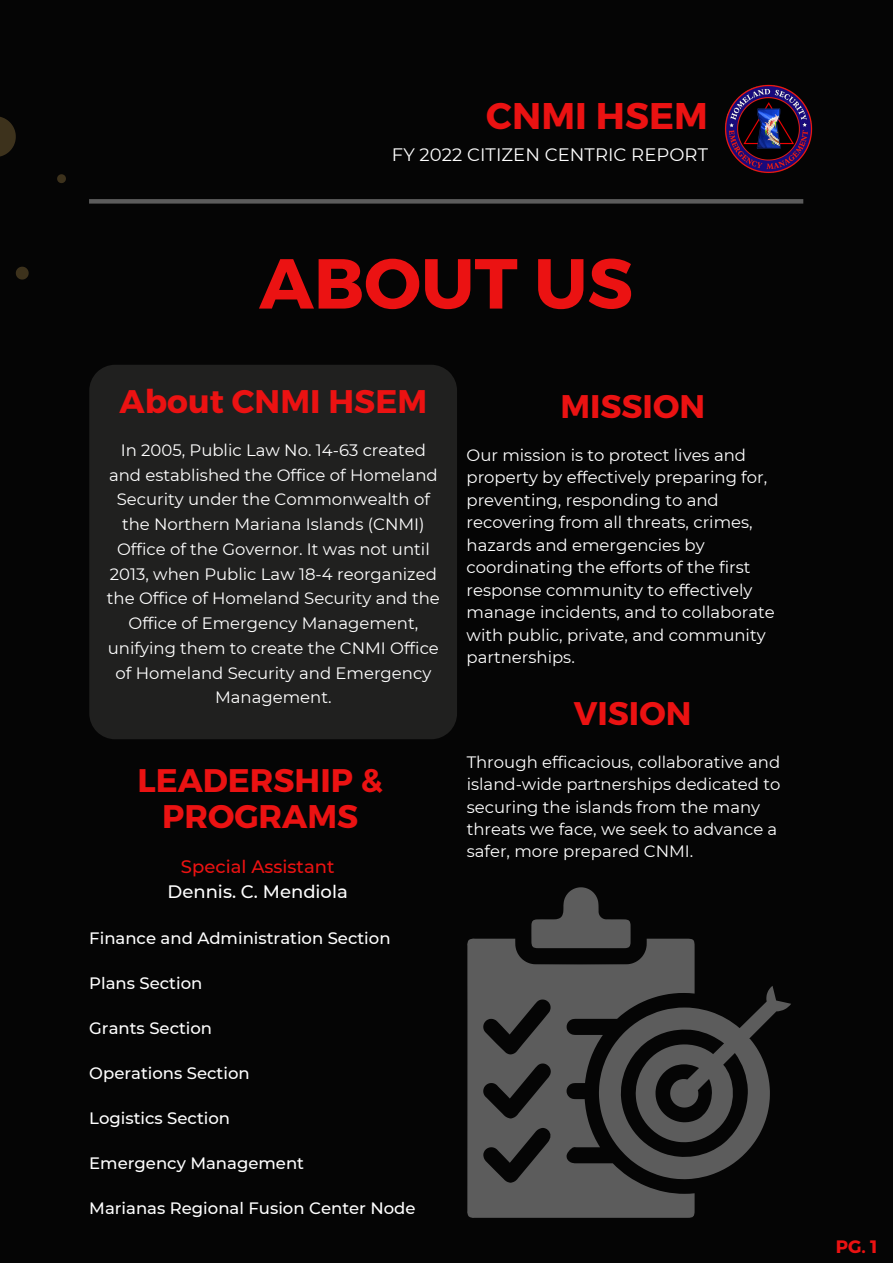
<style>
.page{position:relative;width:893px;height:1264px;background:#fff}
.page>*{position:absolute;margin:0;border:0;box-sizing:border-box;transform-origin:0 0}
.t1{font:700 70.65px "Montserrat";color:#eb1212}
.t2{font:700 37.05px "Montserrat";letter-spacing:.005em;color:#eb1212}
.t3{font:700 32.7px/36px "Montserrat";color:#eb1212;text-align:center}
.t4{font:18px "Montserrat";letter-spacing:.005em;color:#fff}
.t5{font:500 18px "Montserrat";color:#fff}
.t6{font:500 18px "Montserrat";color:#eb1212}
.t7{font:700 18px "Montserrat";color:#eb1212}
.t8{font:16.5px/22.5px "Montserrat";color:#fff}
.t9{font:500 16.5px "Montserrat";color:#fff}
</style>
<div class="page">
<div style="left:0;top:0;width:892px;height:1262px;background:#050505"></div>
<hr style="left:89px;top:199px;width:714px;height:4px;background:#5c5c5c">
<svg style="left:0;top:117px;width:16px;height:40px"></svg>
<svg style="left:16px;top:267px;width:13px;height:12px"></svg>
<svg style="left:57px;top:174px;width:9px;height:9px"></svg>
<svg style="left:467px;top:887px;width:324px;height:330px;fill:#5c5c5c"></svg>
<div style="left:89px;top:365px;width:368px;height:374px;background:#20201f"></div>
<img style="left:724px;top:84px;width:88px;height:89px">
<h2 class="t2" style="left:486px;top:91px;width:223px">CNMI HSEM</h2>
<p class="t4" style="left:392px;top:144px;width:317px">FY 2022 CITIZEN CENTRIC REPORT</p>
<h1 class="t1" style="left:259px;top:237px;width:375px">ABOUT US</h1>
<h3 class="t3" style="left:119px;top:382px;width:309px">About CNMI HSEM</h3>
<p class="t8" style="left:107px;top:437px;width:334px;line-height:24.8px;text-align:center">In 2005, Public Law No. 14-63 created and established the Office of Homeland Security under the Commonwealth of the Northern Mariana Islands (CNMI)<br>Office of the Governor. It was not until 2013, when Public Law 18-4 reorganized the Office of Homeland Security and the Office of Emergency Management, unifying them to create the CNMI Office of Homeland Security and Emergency Management.</p>
<h3 class="t3" style="left:137px;top:761px;width:247px">LEADERSHIP &amp;<br>PROGRAMS</h3>
<p class="t6" style="left:181px;top:855px;width:155px">Special Assistant</p>
<p class="t5" style="left:167px;top:880px;width:182px">Dennis. C. Mendiola</p>
<p class="t9" style="left:89px;top:927px;width:303px">Finance and Administration Section</p>
<p class="t9" style="left:89px;top:972px;width:115px">Plans Section</p>
<p class="t9" style="left:89px;top:1017px;width:124px">Grants Section</p>
<p class="t9" style="left:89px;top:1062px;width:162px">Operations Section</p>
<p class="t9" style="left:89px;top:1107px;width:142px">Logistics Section</p>
<p class="t9" style="left:89px;top:1152px;width:216px">Emergency Management</p>
<p class="t9" style="left:89px;top:1197px;width:328px">Marianas Regional Fusion Center Node</p>
<h3 class="t3" style="left:560px;top:386px;width:146px">MISSION</h3>
<p class="t8" style="left:466px;top:443px;width:310px">Our mission is to protect lives and property by effectively preparing for, preventing, responding to and recovering from all threats, crimes, hazards and emergencies by coordinating the efforts of the first response community to effectively manage incidents, and to collaborate with public, private, and community partnerships.</p>
<h3 class="t3" style="left:573px;top:693px;width:119px">VISION</h3>
<p class="t8" style="left:466px;top:750px;width:315px">Through efficacious, collaborative and island-wide partnerships dedicated to securing the islands from the many threats we face, we seek to advance a safer, more prepared CNMI.</p>
<p class="t7" style="left:835px;top:1235px;width:43px">PG. 1</p>
</div>
